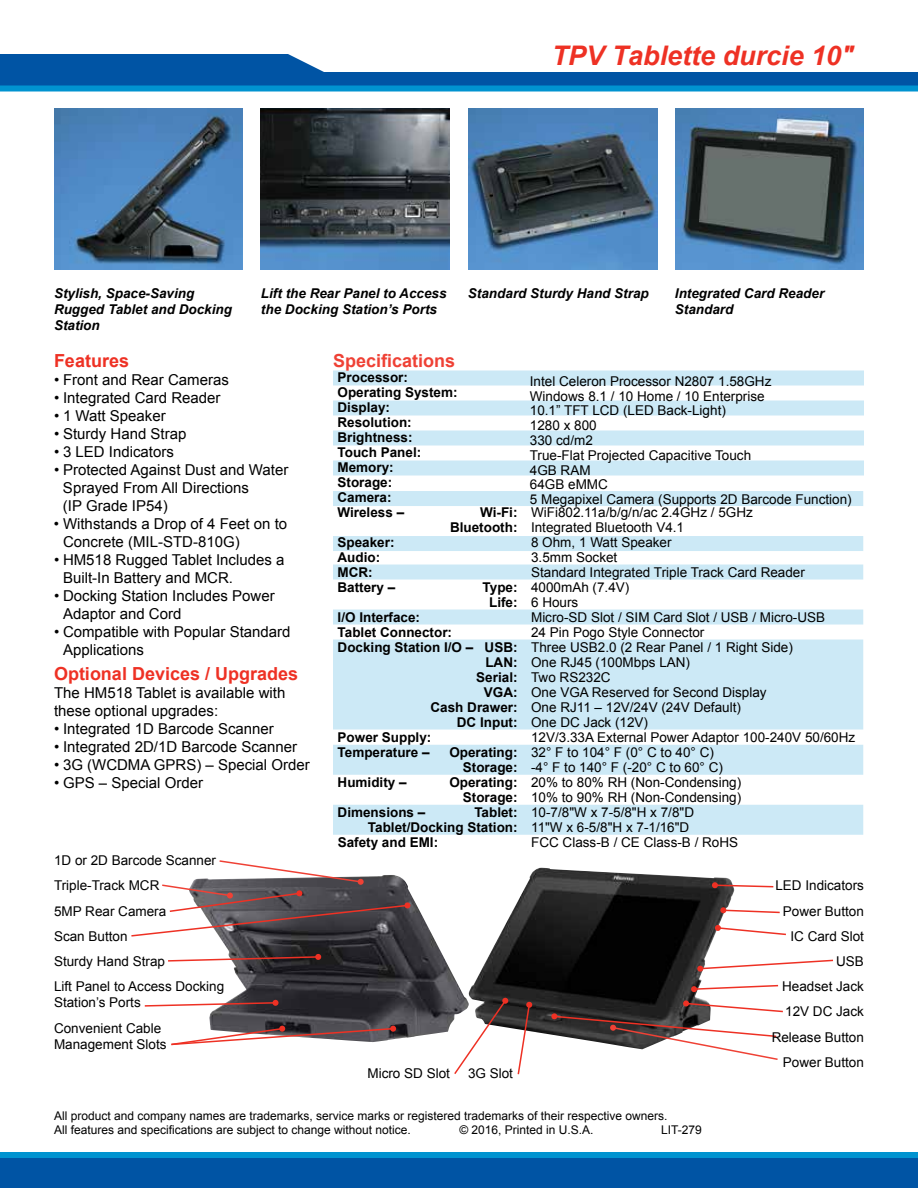
<style>
.page{position:relative;width:918px;height:1188px;background:#fff}
.page>*{position:absolute;margin:0;border:0;box-sizing:border-box;transform-origin:0 0}
.t1{font:italic 700 27px "Arial";color:#ee3124}
.t2{font:700 18px "Arial";color:#ee3124}
.t3{font:700 18px "Arial";color:#ef4135}
.t4{font:15px/18px "Arial";color:#000}
.t5{font:13.5px/25.2px "Arial";color:#000}
.t6{font:700 13.5px/15px "Arial";color:#000}
.t7{font:italic 700 13.5px/16.2px "Arial";color:#000}
.t8{font:12px/14.4px "Arial";color:#000}
.s1{font-weight:700}
.s2{font-weight:400}
</style>
<div class="page">
<img style="left:469px;top:108px;width:189px;height:162px">
<img style="left:260px;top:108px;width:189px;height:162px">
<img style="left:675px;top:108px;width:189px;height:162px">
<img style="left:54px;top:108px;width:189px;height:162px">
<svg style="left:0;top:54px;width:918px;height:32px"></svg>
<div style="left:0;top:86px;width:918px;height:6px;background:#0093d0"></div>
<div style="left:0;top:1152px;width:918px;height:36px;background:#0054a4"></div>
<div style="left:0;top:1152px;width:918px;height:6px;background:#0093d0"></div>
<div style="left:333px;top:745px;width:530px;height:30px;background:#cce9f6"></div>
<div style="left:333px;top:805px;width:530px;height:30px;background:#cce9f6"></div>
<div style="left:333px;top:370px;width:531px;height:16px;background:#cce9f6"></div>
<div style="left:333px;top:400px;width:531px;height:16px;background:#cce9f6"></div>
<div style="left:333px;top:430px;width:531px;height:16px;background:#cce9f6"></div>
<div style="left:333px;top:460px;width:531px;height:16px;background:#cce9f6"></div>
<div style="left:333px;top:491px;width:530px;height:15px;background:#cce9f6"></div>
<div style="left:333px;top:536px;width:530px;height:15px;background:#cce9f6"></div>
<div style="left:333px;top:565px;width:530px;height:15px;background:#cce9f6"></div>
<div style="left:333px;top:610px;width:530px;height:15px;background:#cce9f6"></div>
<div style="left:333px;top:640px;width:530px;height:90px;background:#cce9f6"></div>
<img style="left:469px;top:868px;width:266px;height:167px">
<img style="left:209px;top:893px;width:260px;height:146px">
<svg style="left:131px;top:860px;width:279px;height:78px"></svg>
<svg style="left:168px;top:954px;width:153px;height:8px"></svg>
<svg style="left:144px;top:1000px;width:135px;height:7px"></svg>
<svg style="left:712px;top:882px;width:62px;height:6px"></svg>
<svg style="left:720px;top:907px;width:60px;height:7px"></svg>
<svg style="left:715px;top:925px;width:71px;height:11px"></svg>
<svg style="left:697px;top:959px;width:136px;height:13px"></svg>
<svg style="left:691px;top:984px;width:88px;height:8px"></svg>
<svg style="left:551px;top:1000px;width:232px;height:60px"></svg>
<svg style="left:453px;top:998px;width:55px;height:76px"></svg>
<svg style="left:517px;top:1002px;width:15px;height:73px"></svg>
<svg style="left:171px;top:1026px;width:225px;height:20px"></svg>
<h1 class="t1" style="left:552px;top:37px;width:304px">TPV Tablette durcie 10"</h1>
<p class="t7" style="left:54px;top:285px;width:180px">Stylish, Space-Saving<br>Rugged Tablet and Docking<br>Station</p>
<p class="t7" style="left:261px;top:285px;width:187px">Lift the Rear Panel to Access the Docking Station’s Ports</p>
<p class="t7" style="left:468px;top:285px;width:182px">Standard Sturdy Hand Strap</p>
<p class="t7" style="left:675px;top:285px;width:151px">Integrated Card Reader<br>Standard</p>
<h2 class="t2" style="left:54px;top:349px;width:77px">Features</h2>
<p class="t4" style="left:54px;top:371px;width:176px">• Front and Rear Cameras</p>
<p class="t4" style="left:54px;top:389px;width:168px">• Integrated Card Reader</p>
<p class="t4" style="left:54px;top:407px;width:113px">• 1 Watt Speaker</p>
<p class="t4" style="left:54px;top:425px;width:134px">• Sturdy Hand Strap</p>
<p class="t4" style="left:54px;top:443px;width:121px">• 3 LED Indicators</p>
<p class="t4" style="left:63px;top:461px;width:227px;text-indent:-9px">• Protected Against Dust and Water<br>Sprayed From All Directions<br>(IP Grade IP54)</p>
<p class="t4" style="left:63px;top:515px;width:226px;text-indent:-9px">• Withstands a Drop of 4 Feet on to<br>Concrete (MIL-STD-810G)</p>
<p class="t4" style="left:63px;top:551px;width:223px;text-indent:-9px">• HM518 Rugged Tablet Includes a<br>Built-In Battery and MCR.</p>
<p class="t4" style="left:63px;top:587px;width:213px;text-indent:-9px">• Docking Station Includes Power<br>Adaptor and Cord</p>
<p class="t4" style="left:63px;top:623px;width:229px;text-indent:-9px">• Compatible with Popular Standard<br>Applications</p>
<h2 class="t2" style="left:54px;top:661px;width:246px">Optional Devices / Upgrades</h2>
<p class="t4" style="left:54px;top:684px;width:233px">The HM518 Tablet is available with these optional upgrades:</p>
<p class="t4" style="left:54px;top:720px;width:221px">• Integrated 1D Barcode Scanner</p>
<p class="t4" style="left:54px;top:738px;width:245px">• Integrated 2D/1D Barcode Scanner</p>
<p class="t4" style="left:54px;top:756px;width:257px">• 3G (WCDMA GPRS) – Special Order</p>
<p class="t4" style="left:54px;top:774px;width:151px">• GPS – Special Order</p>
<p class="t5" style="left:54px;top:848px;width:172px">1D or 2D Barcode Scanner<br>Triple-Track MCR<br>5MP Rear Camera<br>Scan Button<br>Sturdy Hand Strap<br>Lift Panel to Access Docking</p>
<p class="t5" style="left:54px;top:990px;width:109px">Station’s Ports<br>Convenient Cable</p>
<p class="t5" style="left:54px;top:1032px;width:114px">Management Slots</p>
<h2 class="t3" style="left:333px;top:349px;width:124px">Specifications</h2>
<p class="t6" style="left:338px;top:370px;width:122px">Processor:<br>Operating System:<br>Display:<br>Resolution:<br>Brightness:<br>Touch Panel:<br>Memory:<br>Storage:<br>Camera:</p>
<p class="t5" style="left:530px;top:374px;width:323px;line-height:14.9px">Intel Celeron Processor N2807 1.58GHz<br>Windows 8.1 / 10 Home / 10 Enterprise<br>10.1” TFT LCD (LED Back-Light)<br>1280 x 800<br>330 cd/m2<br>True-Flat Projected Capacitive Touch<br>4GB RAM<br>64GB eMMC<br>5 Megapixel Camera (Supports 2D Barcode Function)</p>
<p class="t6" style="left:338px;top:505px;width:68px">Wireless –</p>
<p class="t5" style="left:450px;top:505px;width:304px;line-height:15px;text-indent:30px"><span class="s1">Wi-Fi:</span> WiFi802.11a/b/g/n/ac 2.4GHz / 5GHz<br><span class="s1">Bluetooth:</span> Integrated Bluetooth V4.1</p>
<p class="t6" style="left:338px;top:535px;width:59px">Speaker:</p>
<p class="t5" style="left:531px;top:530px;width:142px">8 Ohm, 1 Watt Speaker</p>
<p class="t6" style="left:338px;top:550px;width:44px">Audio:</p>
<p class="t5" style="left:531px;top:545px;width:88px">3.5mm Socket</p>
<p class="t6" style="left:338px;top:565px;width:37px">MCR:</p>
<p class="t5" style="left:531px;top:560px;width:275px">Standard Integrated Triple Track Card Reader</p>
<p class="t6" style="left:338px;top:580px;width:59px">Battery –</p>
<p class="t5" style="left:489px;top:580px;width:142px;line-height:15px;text-indent:-7px"><span class="s1">Type:</span> 4000mAh (7.4V)<br><span class="s1">Life:</span> 6 Hours</p>
<p class="t6" style="left:338px;top:610px;width:84px">I/O Interface:</p>
<p class="t5" style="left:531px;top:605px;width:296px">Micro-SD Slot / SIM Card Slot / USB / Micro-USB</p>
<p class="t6" style="left:338px;top:625px;width:116px">Tablet Connector:</p>
<p class="t5" style="left:531px;top:620px;width:175px">24 Pin Pogo Style Connector</p>
<p class="t5" style="left:338px;top:635px;width:457px"><span class="s1">Docking Station I/O – USB:</span> Three USB2.0 (2 Rear Panel / 1 Right Side)</p>
<p class="t5" style="left:485px;top:650px;width:206px"><span class="s1">LAN:</span> One RJ45 (100Mbps LAN)</p>
<p class="t5" style="left:476px;top:665px;width:136px"><span class="s1">Serial:</span> Two RS232C</p>
<p class="t5" style="left:484px;top:680px;width:284px"><span class="s1">VGA:</span> One VGA Reserved for Second Display</p>
<p class="t5" style="left:431px;top:695px;width:312px"><span class="s1">Cash Drawer:</span> One RJ11 – 12V/24V (24V Default)</p>
<p class="t5" style="left:457px;top:710px;width:193px"><span class="s1">DC Input:</span> One DC Jack (12V)</p>
<p class="t6" style="left:338px;top:730px;width:95px">Power Supply:</p>
<p class="t5" style="left:531px;top:725px;width:326px">12V/3.33A External Power Adaptor 100-240V 50/60Hz</p>
<p class="t6" style="left:338px;top:745px;width:94px">Temperature –</p>
<p class="t5" style="left:463px;top:745px;width:262px;line-height:15px;text-indent:-14px"><span class="s1">Operating:</span> 32° F to 104° F (0° C to 40° C)<br><span class="s1">Storage:</span> -4° F to 140° F (-20° C to 60° C)</p>
<p class="t6" style="left:338px;top:775px;width:71px">Humidity –</p>
<p class="t5" style="left:449px;top:775px;width:293px;line-height:15px;text-align:right"><span class="s1">Operating:</span> 20% to 80% RH (Non-Condensing)<br><span class="s1">Storage:</span> 10% to 90% RH (Non-Condensing)</p>
<p class="t6" style="left:338px;top:805px;width:89px">Dimensions –</p>
<p class="t5" style="left:474px;top:800px;width:221px"><span class="s1">Tablet:</span> 10-7/8"W x 7-5/8"H x 7/8"D</p>
<p class="t6" style="left:368px;top:820px;width:323px">Tablet/Docking Station: <span class="s2">11"W x 6-5/8"H x 7-1/16"D</span></p>
<p class="t6" style="left:338px;top:835px;width:102px">Safety and EMI:</p>
<p class="t5" style="left:531px;top:830px;width:209px">FCC Class-B / CE Class-B / RoHS</p>
<p class="t5" style="left:367px;top:1061px;width:84px">Micro SD Slot</p>
<p class="t5" style="left:468px;top:1061px;width:47px">3G Slot</p>
<p class="t5" style="left:772px;top:873px;width:94px;text-align:right">LED Indicators<br>Power Button<br>IC Card Slot<br>USB<br>Headset Jack<br>12V DC Jack<br>Release Button<br>Power Button</p>
<p class="t8" style="left:54px;top:1108px;width:615px">All product and company names are trademarks, service marks or registered trademarks of their respective owners.<br>All features and specifications are subject to change without notice.</p>
<p class="t8" style="left:459px;top:1123px;width:136px">© 2016, Printed in U.S.A.</p>
<p class="t8" style="left:661px;top:1123px;width:42px">LIT-279</p>
</div>
